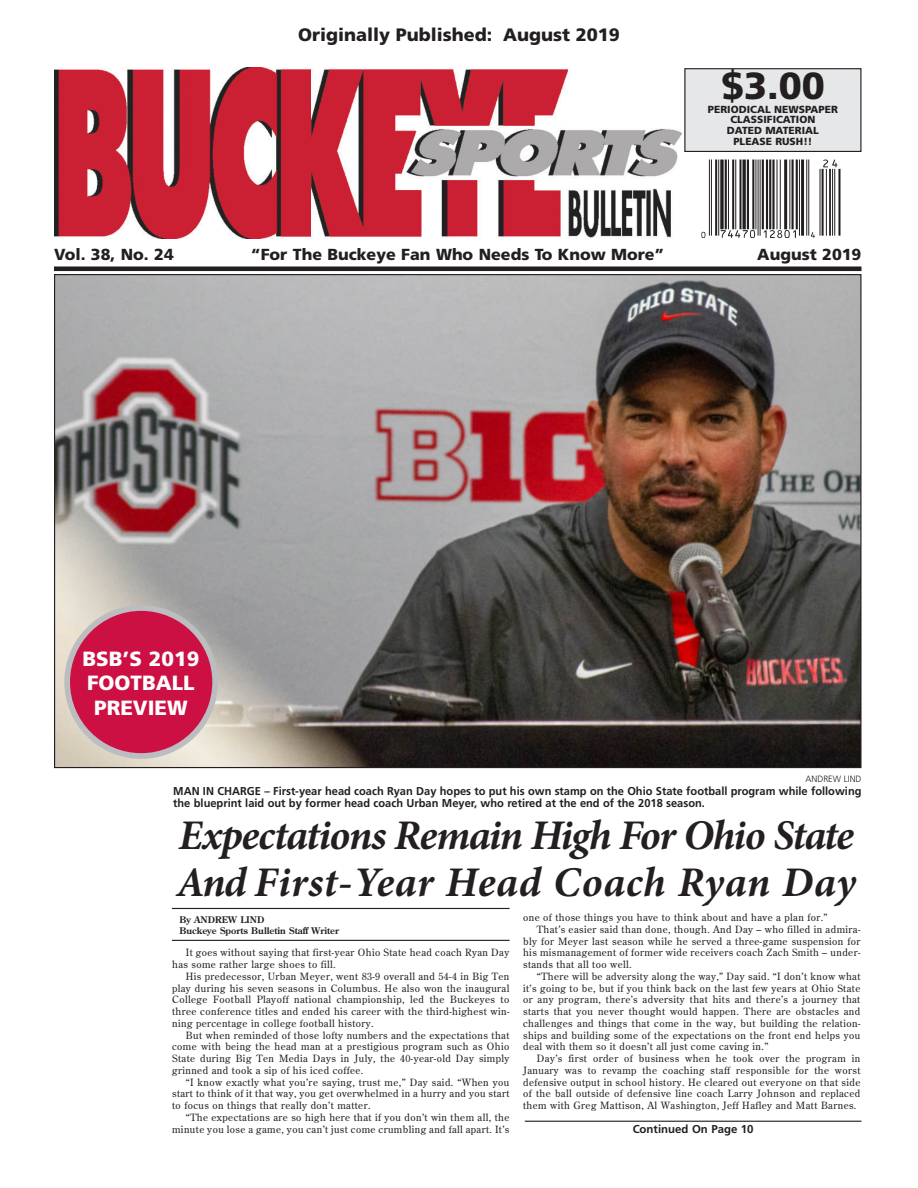
<style>
.page{position:relative;width:918px;height:1188px;background:#fff}
.page>*{position:absolute;margin:0;border:0;box-sizing:border-box;transform-origin:0 0}
.t1{font:italic 700 42.3px/46.8px "Minion Pro";letter-spacing:-.025em;color:#231f20}
.t2{font:900 37.65px "Frutiger LT Std";color:#231f20}
.t3{font:900 20.55px/24.6px "Frutiger LT Std";color:#fff;text-align:center}
.t4{font:900 18px "Frutiger LT Std";color:#231f20}
.t5{font:900 16.05px "Frutiger LT Std";color:#231f20}
.t6{font:700 11.4px/12.6px "Frutiger LT Std";color:#231f20}
.t7{font:900 10.35px/10.4px "Frutiger LT Std";color:#231f20;text-align:center}
.t8{font:10.05px "Century Old Style Std";letter-spacing:.04em;color:#231f20}
.t9{font:700 9.15px/11.4px "Century Old Style Std";color:#231f20}
.t10{font:300 9.15px "Frutiger LT Std";color:#231f20}
</style>
<div class="page">
<img style="left:55px;top:68px;width:626px;height:171px">
<svg style="left:249px;top:225px;width:417px;height:47px"></svg>
<div style="left:54px;top:266px;width:808px;height:5px;background:#231f20"></div>
<svg style="left:54px;top:266px;width:122px;height:6px"></svg>
<svg style="left:702px;top:159px;width:139px;height:78px"></svg>
<hr style="left:709px;top:160px;width:1px;height:76px;background:#231f20">
<hr style="left:711px;top:160px;width:1px;height:76px;background:#231f20">
<hr style="left:715px;top:160px;width:2px;height:76px;background:#231f20">
<hr style="left:718px;top:160px;width:1px;height:76px;background:#231f20">
<svg style="left:720px;top:160px;width:4px;height:69px"></svg>
<hr style="left:725px;top:160px;width:2px;height:69px;background:#231f20">
<hr style="left:728px;top:160px;width:1px;height:69px;background:#231f20">
<hr style="left:732px;top:160px;width:2px;height:69px;background:#231f20">
<hr style="left:735px;top:160px;width:1px;height:69px;background:#231f20">
<hr style="left:739px;top:160px;width:3px;height:69px;background:#231f20">
<svg style="left:742px;top:160px;width:4px;height:69px"></svg>
<hr style="left:747px;top:160px;width:2px;height:69px;background:#231f20">
<hr style="left:752px;top:160px;width:2px;height:69px;background:#231f20">
<hr style="left:755px;top:160px;width:1px;height:69px;background:#231f20">
<hr style="left:758px;top:160px;width:1px;height:76px;background:#231f20">
<hr style="left:760px;top:160px;width:1px;height:76px;background:#231f20">
<hr style="left:762px;top:160px;width:2px;height:69px;background:#231f20">
<hr style="left:766px;top:160px;width:2px;height:69px;background:#231f20">
<hr style="left:769px;top:160px;width:2px;height:69px;background:#231f20">
<hr style="left:772px;top:160px;width:3px;height:69px;background:#231f20">
<hr style="left:777px;top:160px;width:1px;height:69px;background:#231f20">
<hr style="left:780px;top:160px;width:1px;height:69px;background:#231f20">
<hr style="left:784px;top:160px;width:3px;height:69px;background:#231f20">
<hr style="left:789px;top:160px;width:1px;height:69px;background:#231f20">
<hr style="left:791px;top:160px;width:3px;height:69px;background:#231f20">
<hr style="left:796px;top:160px;width:2px;height:69px;background:#231f20">
<hr style="left:799px;top:160px;width:1px;height:76px;background:#231f20">
<hr style="left:801px;top:160px;width:3px;height:76px;background:#231f20">
<hr style="left:806px;top:160px;width:1px;height:76px;background:#231f20">
<hr style="left:808px;top:160px;width:1px;height:76px;background:#231f20">
<hr style="left:820px;top:169px;width:1px;height:67px;background:#231f20">
<hr style="left:822px;top:169px;width:2px;height:67px;background:#231f20">
<hr style="left:826px;top:169px;width:1px;height:67px;background:#231f20">
<hr style="left:829px;top:169px;width:2px;height:67px;background:#231f20">
<hr style="left:832px;top:169px;width:1px;height:67px;background:#231f20">
<hr style="left:834px;top:169px;width:1px;height:67px;background:#231f20">
<hr style="left:838px;top:169px;width:2px;height:67px;background:#231f20">
<svg style="left:701px;top:232px;width:4px;height:6px"></svg>
<svg style="left:721px;top:230px;width:34px;height:8px"></svg>
<svg style="left:764px;top:230px;width:32px;height:8px"></svg>
<svg style="left:811px;top:232px;width:4px;height:6px"></svg>
<svg style="left:823px;top:159px;width:14px;height:8px"></svg>
<div style="left:685px;top:69px;width:176px;height:82px;background:#e6e7e9"></div>
<div style="left:684px;top:68px;width:178px;height:84px;border:1px solid #231f20"></div>
<hr style="left:525px;top:1121px;width:337px;height:1px;background:#231f20">
<img style="left:56px;top:276px;width:804px;height:490px">
<hr style="left:172px;top:908px;width:338px;height:1px;background:#231f20">
<hr style="left:172px;top:940px;width:338px;height:1px;background:#231f20">
<div style="left:67px;top:608px;width:148px;height:148px;background:#cd1044;border-radius:50%"></div>
<div style="left:64px;top:605px;width:154px;height:154px;border:6px solid #bcbdc0;border-radius:50%"></div>
<p class="t4" style="left:298px;top:23px;width:323px">Originally Published: August 2019</p>
<p class="t2" style="left:721px;top:63px;width:105px">$3.00</p>
<p class="t7" style="left:708px;top:104px;width:132px">PERIODICAL NEWSPAPER<br>CLASSIFICATION<br>DATED MATERIAL</p>
<p class="t7" style="left:733px;top:136px;width:81px">PLEASE RUSH!!</p>
<p class="t5" style="left:54px;top:245px;width:121px">Vol. 38, No. 24</p>
<p class="t5" style="left:251px;top:245px;width:415px">“For The Buckeye Fan Who Needs To Know More”</p>
<p class="t5" style="left:757px;top:245px;width:106px">August 2019</p>
<p class="t3" style="left:83px;top:646px;width:118px">BSB’S 2019<br>FOOTBALL<br>PREVIEW</p>
<p class="t10" style="left:806px;top:774px;width:57px">ANDREW LIND</p>
<p class="t6" style="left:173px;top:785px;width:690px">MAN IN CHARGE – First-year head coach Ryan Day hopes to put his own stamp on the Ohio State football program while following the blueprint laid out by former head coach Urban Meyer, who retired at the end of the 2018 season.</p>
<p class="t1" style="left:176px;top:812px;width:681px">Expectations Remain High For Ohio State<br>And First-Year Head Coach Ryan Day</p>
<p class="t9" style="left:180px;top:913px;width:161px">By ANDREW LIND<br>Buckeye Sports Bulletin Staff Writer</p>
<p class="t8" style="left:523px;top:911px;width:306px">one of those things you have to think about and have a plan for.”</p>
<p class="t8" style="left:537px;top:923px;width:325px">That’s easier said than done, though. And Day – who filled in admira-</p>
<p class="t8" style="left:523px;top:934px;width:339px">bly for Meyer last season while he served a three-game suspension for</p>
<p class="t8" style="left:523px;top:946px;width:339px">his mismanagement of former wide receivers coach Zach Smith – under-</p>
<p class="t8" style="left:523px;top:958px;width:110px">stands that all too well.</p>
<p class="t8" style="left:537px;top:970px;width:325px">“There will be adversity along the way,” Day said. “I don’t know what</p>
<p class="t8" style="left:523px;top:981px;width:339px">it’s going to be, but if you think back on the last few years at Ohio State</p>
<p class="t8" style="left:523px;top:993px;width:339px">or any program, there’s adversity that hits and there’s a journey that</p>
<p class="t8" style="left:523px;top:1005px;width:339px">starts that you never thought would happen. There are obstacles and</p>
<p class="t8" style="left:523px;top:1017px;width:339px">challenges and things that come in the way, but building the relation-</p>
<p class="t8" style="left:523px;top:1029px;width:339px">ships and building some of the expectations on the front end helps you</p>
<p class="t8" style="left:523px;top:1040px;width:247px">deal with them so it doesn’t all just come caving in.”</p>
<p class="t8" style="left:537px;top:1052px;width:325px">Day’s first order of business when he took over the program in</p>
<p class="t8" style="left:523px;top:1064px;width:339px">January was to revamp the coaching staff responsible for the worst</p>
<p class="t8" style="left:523px;top:1076px;width:339px">defensive output in school history. He cleared out everyone on that side</p>
<p class="t8" style="left:523px;top:1087px;width:339px">of the ball outside of defensive line coach Larry Johnson and replaced</p>
<p class="t8" style="left:523px;top:1099px;width:335px">them with Greg Mattison, Al Washington, Jeff Hafley and Matt Barnes.</p>
<p class="t8" style="left:186px;top:946px;width:325px">It goes without saying that first-year Ohio State head coach Ryan Day</p>
<p class="t8" style="left:172px;top:958px;width:165px">has some rather large shoes to fill.</p>
<p class="t8" style="left:186px;top:970px;width:325px">His predecessor, Urban Meyer, went 83-9 overall and 54-4 in Big Ten</p>
<p class="t8" style="left:172px;top:982px;width:339px">play during his seven seasons in Columbus. He also won the inaugural</p>
<p class="t8" style="left:172px;top:993px;width:339px">College Football Playoff national championship, led the Buckeyes to</p>
<p class="t8" style="left:172px;top:1005px;width:339px">three conference titles and ended his career with the third-highest win-</p>
<p class="t8" style="left:172px;top:1017px;width:203px">ning percentage in college football history.</p>
<p class="t8" style="left:186px;top:1029px;width:325px">But when reminded of those lofty numbers and the expectations that</p>
<p class="t8" style="left:172px;top:1040px;width:339px">come with being the head man at a prestigious program such as Ohio</p>
<p class="t8" style="left:172px;top:1052px;width:339px">State during Big Ten Media Days in July, the 40-year-old Day simply</p>
<p class="t8" style="left:172px;top:1064px;width:193px">grinned and took a sip of his iced coffee.</p>
<p class="t8" style="left:186px;top:1076px;width:325px">“I know exactly what you’re saying, trust me,” Day said. “When you</p>
<p class="t8" style="left:172px;top:1087px;width:339px">start to think of it that way, you get overwhelmed in a hurry and you start</p>
<p class="t8" style="left:172px;top:1099px;width:200px">to focus on things that really don’t matter.</p>
<p class="t8" style="left:186px;top:1111px;width:325px">“The expectations are so high here that if you don’t win them all, the</p>
<p class="t8" style="left:172px;top:1123px;width:339px">minute you lose a game, you can’t just come crumbling and fall apart. It’s</p>
<p class="t6" style="left:633px;top:1123px;width:122px">Continued On Page 10</p>
</div>
